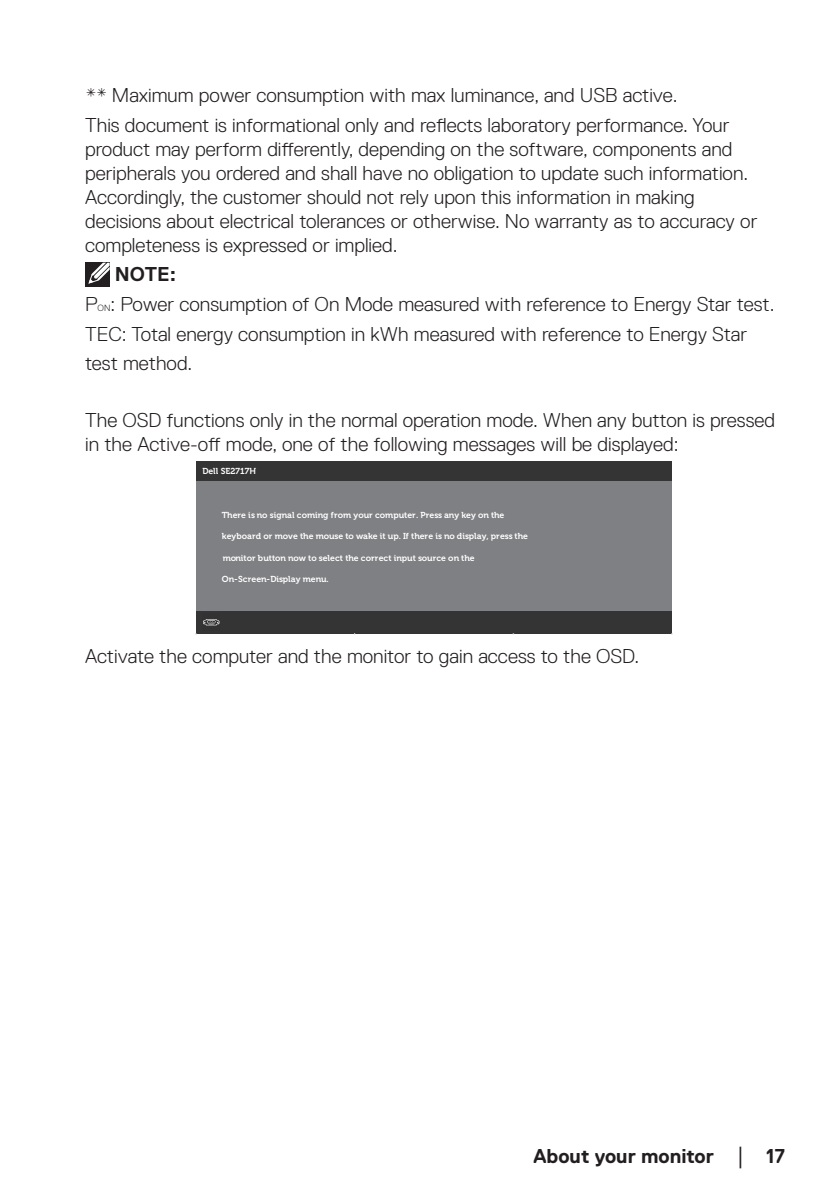
<style>
.page{position:relative;width:840px;height:1191px;background:#fff}
.page>*{position:absolute;margin:0;border:0;box-sizing:border-box;transform-origin:0 0}
.paragraph{font:300 20px/24px "Dell Replica";color:#231f20}
.paragraph-2{font:700 20px "Dell Replica";color:#231f20}
.paragraph-3{font:300 9px "Dell Replica";color:#231f20}
.t1{font:700 8.6px "Museo For Dell";letter-spacing:.005em;color:#fff}
.s1{font-style:inherit}
.s2{font-family:"Times New Roman";font-weight:400;font-size:18px}
</style>
<div class="page">
<div style="left:85px;top:263px;width:24px;height:24px;background:#231f20"></div>
<svg style="left:88px;top:263px;width:22px;height:21px"></svg>
<div style="left:196px;top:461px;width:476px;height:21px;background:#343434"></div>
<div style="left:196px;top:482px;width:476px;height:130px;background:#7f8083"></div>
<div style="left:196px;top:611px;width:476px;height:22px;background:#343434"></div>
<img style="left:203px;top:619px;width:16px;height:7px">
<p class="paragraph" style="left:85px;top:83px;width:593px">** Maximum power consumption with max luminance, and USB active.</p>
<p class="paragraph" style="left:85px;top:113px;width:673px">This document is informational only and reflects laboratory performance. Your product may perform differently, depending on the software, components and peripherals you ordered and shall have no obligation to update such information.<br>Accordingly, the customer should not rely upon this information in making decisions about electrical tolerances or otherwise. No warranty as to accuracy or completeness is expressed or implied.</p>
<p class="paragraph-2" style="left:115px;top:263px;width:63px">NOTE:</p>
<p class="paragraph" style="left:85px;top:292px;width:14px">P</p>
<p class="paragraph-3" style="left:97px;top:303px;width:14px">ON</p>
<p class="paragraph" style="left:110px;top:292px;width:665px">: Power consumption of On Mode measured with reference to Energy Star test.</p>
<p class="paragraph" style="left:85px;top:320px;width:663px;line-height:28.8px"><span class="s1">TEC</span>: Total energy consumption in kWh measured with reference to Energy Star test method.</p>
<p class="paragraph" style="left:85px;top:408px;width:691px">The OSD functions only in the normal operation mode. When any button is pressed in the Active-off mode, one of the following messages will be displayed:</p>
<p class="t1" style="left:202px;top:466px;width:55px">Dell SE2717H</p>
<p class="t1" style="left:222px;top:510px;width:284px">There is no signal coming from your computer. Press any key on the</p>
<p class="t1" style="left:222px;top:531px;width:307px">keyboard or move the mouse to wake it up. If there is no display, press the</p>
<p class="t1" style="left:223px;top:553px;width:253px">monitor button now to select the correct input source on the</p>
<p class="t1" style="left:222px;top:574px;width:108px">On-Screen-Display menu.</p>
<p class="paragraph" style="left:85px;top:644px;width:555px">Activate the computer and the monitor to gain access to the OSD.</p>
<p class="paragraph-2" style="left:533px;top:1144px;width:253px">About your monitor <span class="s2">│</span> 17</p>
</div>
